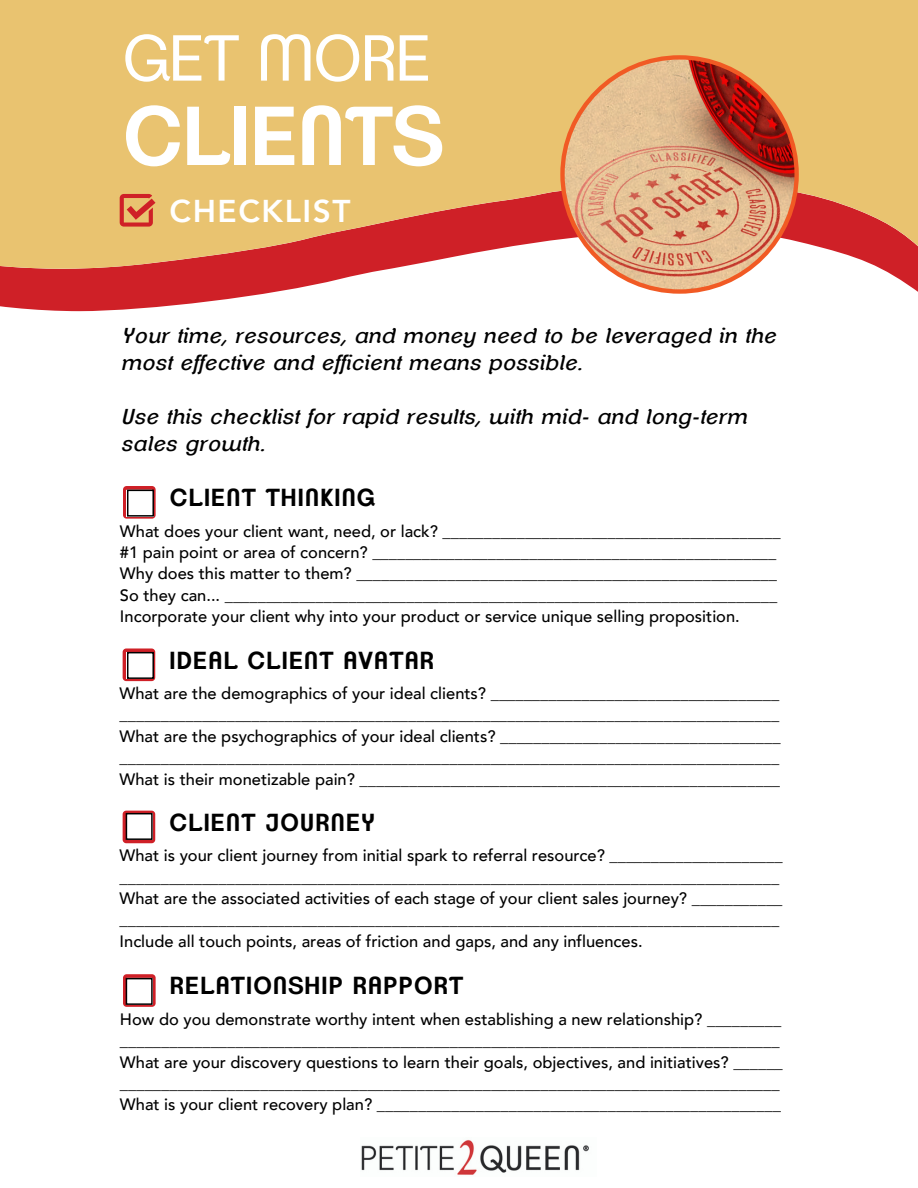
<style>
.page{position:relative;width:918px;height:1188px;background:#fff}
.page>*{position:absolute;margin:0;border:0;box-sizing:border-box;transform-origin:0 0}
.t1{font:600 81px "Clemente P Dak";color:#fff}
.t2{font:63px "Clemente P Dag";color:#fff}
.t3{font:800 31.5px "Avenir";letter-spacing:.05em;color:#fff}
.t4{font:600 24px "Clemente P Dak";letter-spacing:.05em;color:#000}
.t5{font:italic 21px/27px "Clemente P Daj";letter-spacing:.05em;color:#000}
.t6{font:500 16.5px/21.3px "Avenir";color:#000}
</style>
<div class="page">
<svg style="left:0;top:291px;width:918px;height:21px"></svg>
<svg style="left:0;top:0;width:918px;height:291px;background:#e6b06e"></svg>
<svg style="left:560px;top:55px;width:239px;height:239px;background:#dba17c"></svg>
<img style="left:361px;top:1140px;width:228px;height:35px">
<svg style="left:123px;top:486px;width:33px;height:33px"></svg>
<svg style="left:123px;top:648px;width:32px;height:33px"></svg>
<svg style="left:123px;top:811px;width:32px;height:32px"></svg>
<svg style="left:123px;top:974px;width:33px;height:33px"></svg>
<svg style="left:120px;top:194px;width:36px;height:33px"></svg>
<div style="left:127px;top:490px;width:27px;height:27px;background:#fff"></div>
<div style="left:127px;top:490px;width:27px;height:27px;border:1px solid #000"></div>
<div style="left:127px;top:652px;width:27px;height:27px;background:#fff"></div>
<div style="left:127px;top:652px;width:27px;height:27px;border:1px solid #000"></div>
<div style="left:126px;top:813px;width:27px;height:27px;background:#fff"></div>
<div style="left:126px;top:813px;width:27px;height:27px;border:1px solid #000"></div>
<div style="left:126px;top:978px;width:27px;height:27px;background:#fff"></div>
<div style="left:126px;top:978px;width:27px;height:27px;border:1px solid #000"></div>
<h2 class="t2" style="left:123px;top:22px;width:309px">GET MORE</h2>
<h1 class="t1" style="left:123px;top:88px;width:322px">CLIENTS</h1>
<h3 class="t3" style="left:170px;top:186px;width:183px">CHECKLIST</h3>
<p class="t5" style="left:123px;top:322px;width:656px">Your time, resources, and money need to be leveraged in the most effective and efficient means possible.</p>
<p class="t5" style="left:123px;top:403px;width:627px">Use this checklist for rapid results, with mid- and long-term sales growth.</p>
<h3 class="t4" style="left:170px;top:483px;width:207px">CLIENT THINKING</h3>
<p class="t6" style="left:120px;top:519px;width:662px">What does your client want, need, or lack? _________________________________________ #1 pain point or area of concern? _________________________________________________ Why does this matter to them? ___________________________________________________ So they can... ___________________________________________________________________ Incorporate your client why into your product or service unique selling proposition.</p>
<h3 class="t4" style="left:170px;top:646px;width:266px">IDEAL CLIENT AVATAR</h3>
<p class="t6" style="left:120px;top:682px;width:663px;text-align:justify">What are the demographics of your ideal clients? ___________________________________ ________________________________________________________________________________ What are the psychographics of your ideal clients? __________________________________ ________________________________________________________________________________ What is their monetizable pain? ___________________________________________________</p>
<h3 class="t4" style="left:170px;top:808px;width:207px">CLIENT JOURNEY</h3>
<p class="t6" style="left:120px;top:844px;width:665px">What is your client journey from initial spark to referral resource? _____________________ ________________________________________________________________________________ What are the associated activities of each stage of your client sales journey? ___________ ________________________________________________________________________________ Include all touch points, areas of friction and gaps, and any influences.</p>
<h3 class="t4" style="left:170px;top:972px;width:295px">RELATIONSHIP RAPPORT</h3>
<p class="t6" style="left:120px;top:1008px;width:664px">How do you demonstrate worthy intent when establishing a new relationship? _________ ________________________________________________________________________________ What are your discovery questions to learn their goals, objectives, and initiatives? ______ ________________________________________________________________________________ What is your client recovery plan? _________________________________________________</p>
</div>
